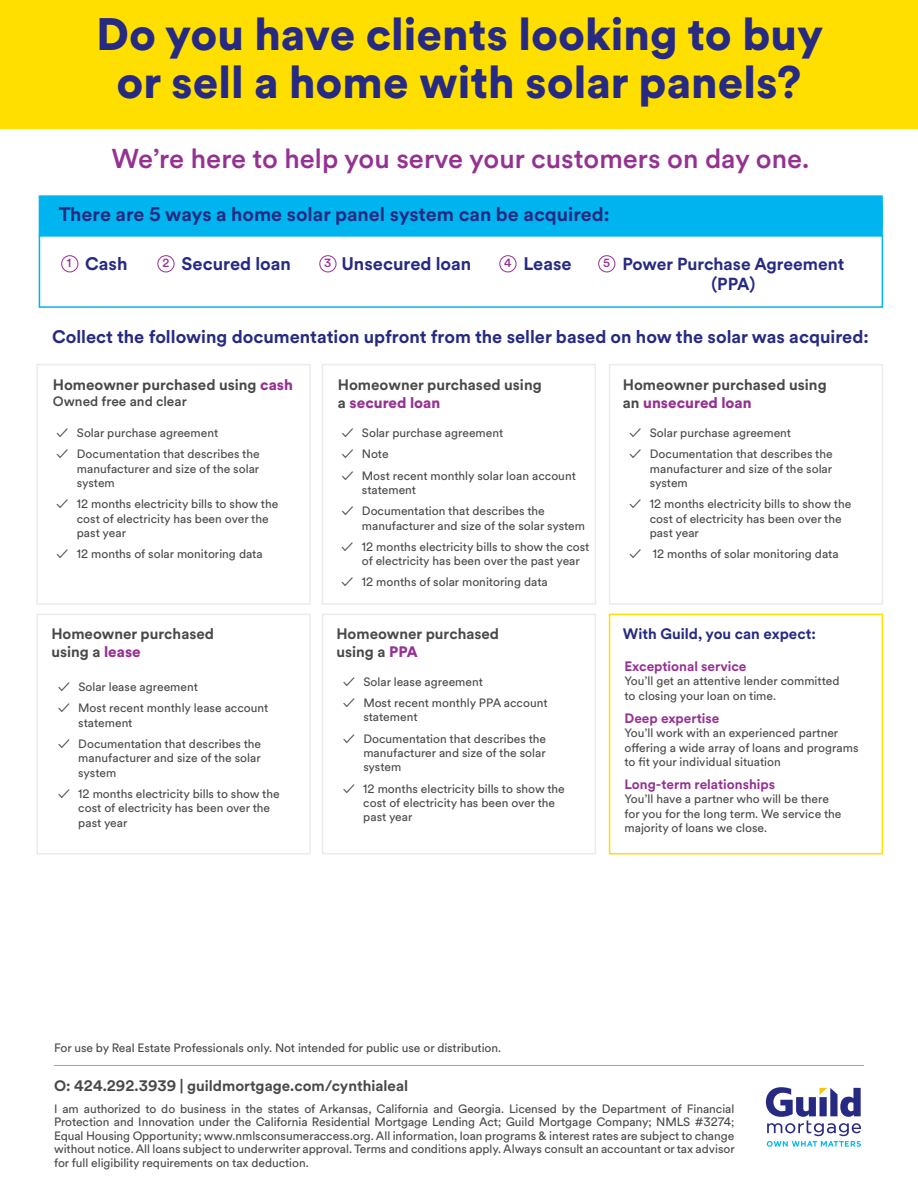
<style>
.page{position:relative;width:918px;height:1188px;background:#fff}
.page>*{position:absolute;margin:0;border:0;box-sizing:border-box;transform-origin:0 0}
.t1{font:900 45px/48px "Guild Circular";color:#262a82;text-align:center}
.t2{font:500 27px "Guild Circular";color:#953192}
.t3{font:700 19.5px "Guild Circular";color:#262a82}
.t4{font:700 18px "Guild Circular";color:#262a82}
.t5{font:700 17.25px/20.7px "Guild Circular";color:#262a82;text-align:center}
.t6{font:700 15px/18px "Guild Circular";color:#4a494a}
.t7{font:700 15px "Guild Circular";color:#262a82}
.t8{font:700 13.5px "Guild Circular";color:#953192}
.t9{font:500 13.5px "Guild Circular";color:#4a494a}
.t10{font:12px/14.4px "Guild Circular";color:#4a494a}
.t11{font:500 11.7px "Guild Circular";color:#953192}
.s1{font-weight:900;color:#953192}
</style>
<div class="page">
<div style="left:36px;top:614px;width:275px;height:240px;border:2px solid #ebebec"></div>
<div style="left:322px;top:614px;width:274px;height:240px;border:2px solid #ebebec"></div>
<div style="left:322px;top:364px;width:274px;height:241px;border:2px solid #ebebec"></div>
<div style="left:609px;top:364px;width:274px;height:241px;border:2px solid #ebebec"></div>
<div style="left:0;top:0;width:918px;height:129px;background:#ffdf00"></div>
<div style="left:36px;top:364px;width:275px;height:241px;border:2px solid #ebebec"></div>
<div style="left:39px;top:195px;width:844px;height:40px;background:#00b5ef"></div>
<div style="left:61px;top:255px;width:17px;height:17px;border:1px solid #953192;border-radius:50%"></div>
<div style="left:157px;top:255px;width:18px;height:17px;border:1px solid #953192;border-radius:50%"></div>
<div style="left:319px;top:255px;width:18px;height:17px;border:1px solid #953192;border-radius:50%"></div>
<div style="left:499px;top:255px;width:18px;height:17px;border:1px solid #953192;border-radius:50%"></div>
<div style="left:598px;top:255px;width:17px;height:17px;border:1px solid #953192;border-radius:50%"></div>
<div style="left:609px;top:614px;width:274px;height:240px;border:2px solid #ffdf00"></div>
<div style="left:39px;top:235px;width:844px;height:73px;border:2px solid #00b5ef"></div>
<svg style="left:766px;top:1087px;width:95px;height:60px"></svg>
<hr style="left:54px;top:1065px;width:810px;height:1px;background:#a4a4a4">
<h1 class="t1" style="left:96px;top:8px;width:729px">Do you have clients looking to buy or sell a home with solar panels?</h1>
<h2 class="t2" style="left:111px;top:140px;width:699px">We’re here to help you serve your customers on day one.</h2>
<h3 class="t3" style="left:59px;top:201px;width:552px">There are 5 ways a home solar panel system can be acquired:</h3>
<h3 class="t4" style="left:85px;top:252px;width:44px">Cash</h3>
<h3 class="t4" style="left:182px;top:252px;width:111px">Secured loan</h3>
<h3 class="t4" style="left:342px;top:252px;width:131px">Unsecured loan</h3>
<h3 class="t4" style="left:523px;top:252px;width:50px">Lease</h3>
<h3 class="t5" style="left:622px;top:253px;width:223px">Power Purchase Agreement (PPA)</h3>
<p class="t11" style="left:67px;top:255px;width:6px">1</p>
<p class="t11" style="left:162px;top:255px;width:8px">2</p>
<p class="t11" style="left:324px;top:255px;width:9px">3</p>
<p class="t11" style="left:504px;top:255px;width:9px">4</p>
<p class="t11" style="left:603px;top:255px;width:9px">5</p>
<h3 class="t4" style="left:52px;top:324px;width:818px">Collect the following documentation upfront from the seller based on how the solar was acquired:</h3>
<p class="t6" style="left:53px;top:375px;width:242px">Homeowner purchased using <span class="s1">cash</span></p>
<p class="t9" style="left:53px;top:392px;width:135px">Owned free and clear</p>
<p class="t6" style="left:338px;top:375px;width:205px">Homeowner purchased using a <span class="s1">secured loan</span></p>
<p class="t6" style="left:623px;top:375px;width:205px">Homeowner purchased using an <span class="s1">unsecured loan</span></p>
<p class="t10" style="left:57px;top:425px;width:163px">✓ Solar purchase agreement</p>
<p class="t10" style="left:77px;top:447px;width:184px;text-align:justify;text-indent:-20px">✓ Documentation that describes the manufacturer and size of the solar system</p>
<p class="t10" style="left:77px;top:496px;width:203px;text-indent:-20px">✓ 12 months electricity bills to show the cost of electricity has been over the past year</p>
<p class="t10" style="left:57px;top:546px;width:208px">✓ 12 months of solar monitoring data</p>
<p class="t10" style="left:342px;top:425px;width:163px">✓ Solar purchase agreement</p>
<p class="t10" style="left:342px;top:447px;width:48px">✓ Note</p>
<p class="t10" style="left:362px;top:468px;width:215px;text-indent:-20px">✓ Most recent monthly solar loan account statement</p>
<p class="t10" style="left:362px;top:503px;width:225px;text-indent:-20px">✓ Documentation that describes the manufacturer and size of the solar system</p>
<p class="t10" style="left:362px;top:539px;width:229px;text-indent:-20px">✓ 12 months electricity bills to show the cost of electricity has been over the past year</p>
<p class="t10" style="left:342px;top:574px;width:208px">✓ 12 months of solar monitoring data</p>
<p class="t10" style="left:630px;top:425px;width:163px">✓ Solar purchase agreement</p>
<p class="t10" style="left:650px;top:446px;width:184px;text-align:justify;text-indent:-20px">✓ Documentation that describes the manufacturer and size of the solar system</p>
<p class="t10" style="left:650px;top:496px;width:203px;text-indent:-20px">✓ 12 months electricity bills to show the cost of electricity has been over the past year</p>
<p class="t10" style="left:630px;top:546px;width:211px">✓ 12 months of solar monitoring data</p>
<p class="t6" style="left:51px;top:625px;width:164px">Homeowner purchased using a <span class="s1">lease</span></p>
<p class="t6" style="left:336px;top:625px;width:164px">Homeowner purchased using a <span class="s1">PPA</span></p>
<p class="t7" style="left:623px;top:624px;width:194px">With Guild, you can expect:</p>
<p class="t8" style="left:624px;top:657px;width:124px">Exceptional service</p>
<p class="t10" style="left:624px;top:674px;width:216px">You’ll get an attentive lender committed to closing your loan on time.</p>
<p class="t8" style="left:624px;top:709px;width:96px">Deep expertise</p>
<p class="t10" style="left:624px;top:725px;width:235px">You’ll work with an experienced partner offering a wide array of loans and programs to fit your individual situation</p>
<p class="t8" style="left:624px;top:775px;width:152px">Long-term relationships</p>
<p class="t10" style="left:624px;top:791px;width:219px">You’ll have a partner who will be there for you for the long term. We service the majority of loans we close.</p>
<p class="t10" style="left:343px;top:674px;width:141px">✓ Solar lease agreement</p>
<p class="t10" style="left:363px;top:695px;width:186px;text-indent:-20px">✓ Most recent monthly PPA account statement</p>
<p class="t10" style="left:363px;top:731px;width:184px;text-align:justify;text-indent:-20px">✓ Documentation that describes the manufacturer and size of the solar system</p>
<p class="t10" style="left:363px;top:781px;width:203px;text-indent:-20px">✓ 12 months electricity bills to show the cost of electricity has been over the past year</p>
<p class="t10" style="left:58px;top:679px;width:141px">✓ Solar lease agreement</p>
<p class="t10" style="left:78px;top:700px;width:192px;text-indent:-20px">✓ Most recent monthly lease account statement</p>
<p class="t10" style="left:78px;top:736px;width:184px;text-align:justify;text-indent:-20px">✓ Documentation that describes the manufacturer and size of the solar system</p>
<p class="t10" style="left:78px;top:786px;width:203px;text-indent:-20px">✓ 12 months electricity bills to show the cost of electricity has been over the past year</p>
<p class="t10" style="left:54px;top:1040px;width:449px">For use by Real Estate Professionals only. Not intended for public use or distribution.</p>
<p class="t6" style="left:54px;top:1076px;width:356px">O: 424.292.3939 | guildmortgage.com/cynthialeal</p>
<p class="t10" style="left:54px;top:1101px;width:682px;line-height:13.5px;text-align:justify">I am authorized to do business in the states of Arkansas, California and Georgia. Licensed by the Department of Financial Protection and Innovation under the California Residential Mortgage Lending Act; Guild Mortgage Company; NMLS #3274; Equal Housing Opportunity; www.nmlsconsumeraccess.org. All information, loan programs &amp; interest rates are subject to change without notice. All loans subject to underwriter approval. Terms and conditions apply. Always consult an accountant or tax advisor for full eligibility requirements on tax deduction.</p>
</div>
